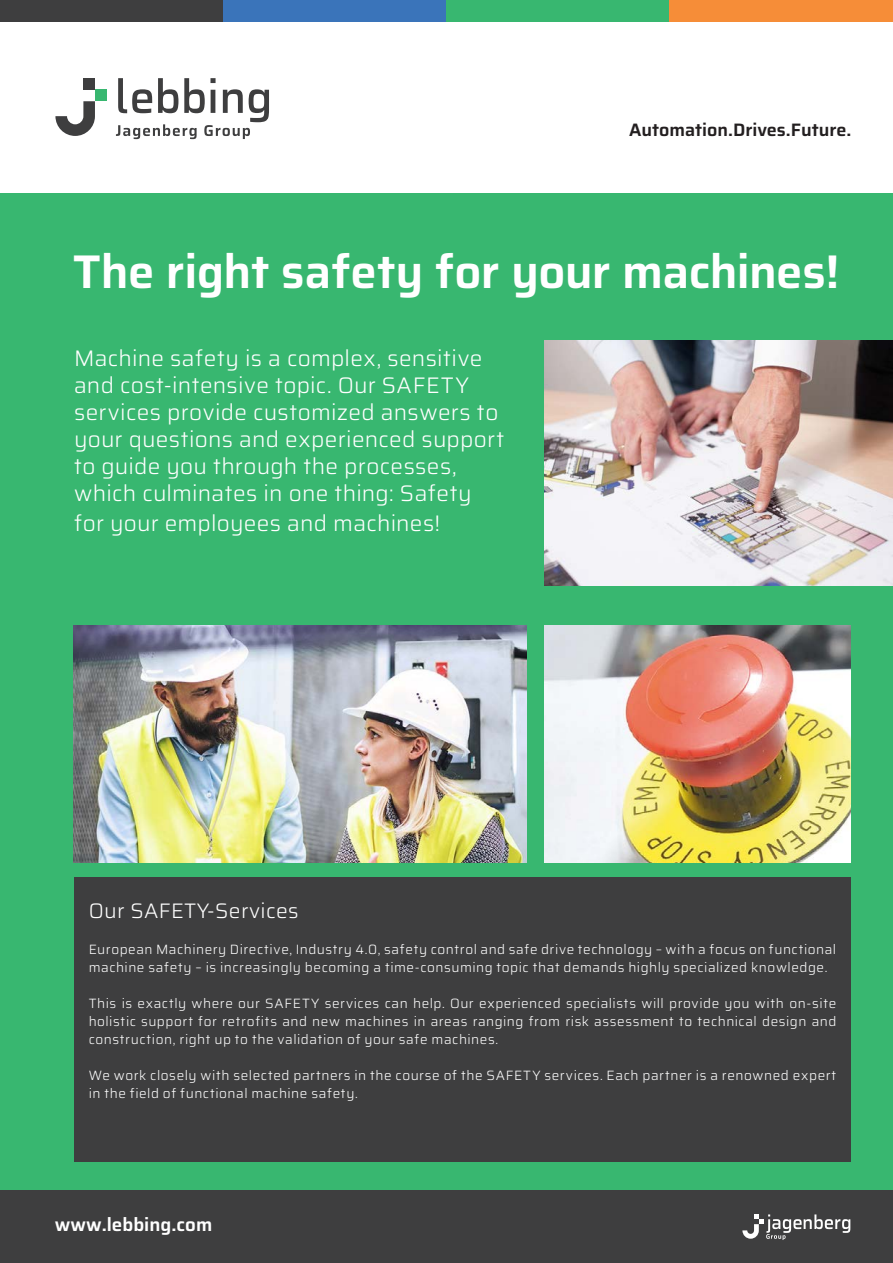
<style>
.page{position:relative;width:893px;height:1263px;background:#fff}
.page>*{position:absolute;margin:0;border:0;box-sizing:border-box;transform-origin:0 0}
.t1{font:600 47.25px "Saira";letter-spacing:-.01em;color:#fff}
.t2{font:300 22.5px/27px "Saira";letter-spacing:.01em;color:#fff}
.t3{font:300 21px "Saira";letter-spacing:.02em;color:#fff}
.t4{font:600 18.75px "Saira";color:#fff}
.t5{font:600 18px "Saira";color:#231f20}
.t6{font:300 13.5px/18px "Saira";letter-spacing:.04em;color:#fff}
</style>
<div class="page">
<div style="left:0;top:1190px;width:893px;height:73px;background:#3e3e3f"></div>
<svg style="left:742px;top:1214px;width:108px;height:26px"></svg>
<div style="left:0;top:0;width:223px;height:21px;background:#3e3e3f"></div>
<div style="left:223px;top:0;width:223px;height:21px;background:#3a74ba"></div>
<div style="left:446px;top:0;width:224px;height:21px;background:#38b770"></div>
<div style="left:670px;top:0;width:223px;height:21px;background:#f68d38"></div>
<div style="left:0;top:194px;width:893px;height:996px;background:#38b770"></div>
<div style="left:74px;top:877px;width:776px;height:284px;background:#3e3e3f"></div>
<svg style="left:55px;top:101px;width:40px;height:35px"></svg>
<div style="left:95px;top:90px;width:12px;height:11px;background:#38b770"></div>
<div style="left:83px;top:78px;width:12px;height:12px;background:#3e3e3f"></div>
<svg style="left:116px;top:78px;width:153px;height:61px"></svg>
<img style="left:544px;top:625px;width:306px;height:238px">
<img style="left:73px;top:625px;width:453px;height:238px">
<img style="left:544px;top:340px;width:349px;height:246px">
<h3 class="t5" style="left:629px;top:115px;width:224px">Automation.Drives.Future.</h3>
<h1 class="t1" style="left:73px;top:233px;width:768px">The right safety for your machines!</h1>
<h2 class="t2" style="left:74px;top:344px;width:432px">Machine safety is a complex, sensitive and cost-intensive topic. Our SAFETY services provide customized answers to your questions and experienced support to guide you through the processes, which culminates in one thing: Safety</h2>
<h2 class="t2" style="left:74px;top:509px;width:367px">for your employees and machines!</h2>
<h3 class="t3" style="left:89px;top:894px;width:212px">Our SAFETY-Services</h3>
<p class="t6" style="left:89px;top:940px;width:749px">European Machinery Directive, Industry 4.0, safety control and safe drive technology – with a focus on functional machine safety – is increasingly becoming a time-consuming topic that demands highly specialized knowledge.</p>
<p class="t6" style="left:89px;top:994px;width:749px;text-align:justify">This is exactly where our SAFETY services can help. Our experienced specialists will provide you with on-site holistic support for retrofits and new machines in areas ranging from risk assessment to technical design and construction, right up to the validation of your safe machines.</p>
<p class="t6" style="left:89px;top:1066px;width:749px">We work closely with selected partners in the course of the SAFETY services. Each partner is a renowned expert in the field of functional machine safety.</p>
<h3 class="t4" style="left:55px;top:1209px;width:159px">www.lebbing.com</h3>
</div>
